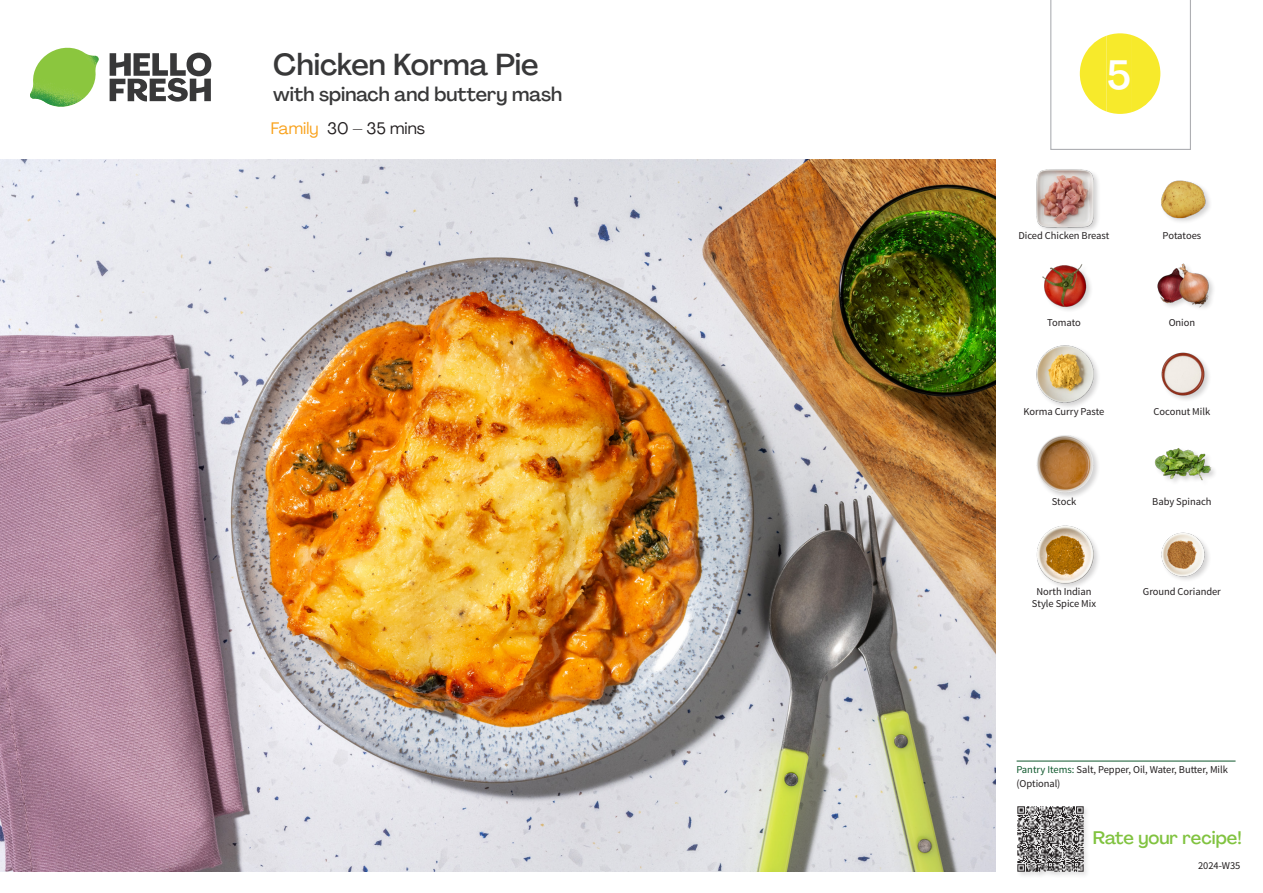
<style>
.page{position:relative;width:1263px;height:893px;background:#fff}
.page>*{position:absolute;margin:0;border:0;box-sizing:border-box;transform-origin:0 0}
._24_Recipe_Nr_Bag{font:500 40.5px "Agrandir";color:#fff}
._15_Titel_UK{font:500 30px "Agrandir";letter-spacing:-.005em;color:#383839}
._15_Titel_UK-2{font:500 19.5px "Agrandir";color:#383839}
.t1{font:500 18px "Agrandir";color:#81c340}
._02_Box_Type{font:16.5px "Agrandir";color:#231f20}
._18_FRONT_ingredients_UK{font:10.5px "Source Sans Pro";letter-spacing:-.005em;color:#231f20}
.t2{font:10.5px/13.5px "Source Sans Variable";letter-spacing:-.005em;color:#231f20}
.s1{color:#f9a21c}
.s2{font-family:"Source Sans Pro";color:#0e572c}
</style>
<div class="page">
<svg style="left:110px;top:53px;width:101px;height:49px"></svg>
<img style="left:30px;top:48px;width:69px;height:59px">
<img style="left:0;top:159px;width:995px;height:713px">
<hr style="left:1016px;top:761px;width:219px;height:1px;background:#0e572c">
<div style="left:1016px;top:805px;width:74px;height:74px;background:#f9f9f9"></div>
<img style="left:1017px;top:806px;width:69px;height:69px">
<img style="left:1161px;top:180px;width:49px;height:42px">
<div style="left:1035px;top:169px;width:66px;height:65px;background:#231f20;opacity:.2"></div>
<img style="left:1036px;top:170px;width:58px;height:57px">
<div style="left:1156px;top:263px;width:60px;height:50px;background:#231f20;opacity:.2"></div>
<img style="left:1156px;top:263px;width:56px;height:50px">
<img style="left:1042px;top:264px;width:49px;height:46px">
<img style="left:1161px;top:352px;width:48px;height:48px">
<div style="left:1035px;top:344px;width:66px;height:66px;background:#231f20;opacity:.2"></div>
<img style="left:1036px;top:345px;width:58px;height:58px">
<div style="left:1154px;top:447px;width:64px;height:40px;background:#231f20;opacity:.2"></div>
<img style="left:1154px;top:447px;width:58px;height:40px">
<div style="left:1035px;top:434px;width:66px;height:66px;background:#231f20;opacity:.2"></div>
<img style="left:1036px;top:435px;width:58px;height:58px">
<img style="left:1161px;top:532px;width:48px;height:48px">
<div style="left:1036px;top:525px;width:65px;height:65px;background:#231f20;opacity:.2"></div>
<img style="left:1036px;top:526px;width:58px;height:57px">
<svg style="left:1050px;top:0;width:141px;height:150px"></svg>
<p class="_15_Titel_UK" style="left:273px;top:46px;width:267px">Chicken Korma Pie</p>
<p class="_15_Titel_UK-2" style="left:273px;top:82px;width:290px">with spinach and buttery mash</p>
<p class="_02_Box_Type" style="left:271px;top:118px;width:156px"><span class="s1">Family</span> 30 – 35 mins</p>
<p class="_24_Recipe_Nr_Bag" style="left:1107px;top:50px;width:26px">5</p>
<p class="_18_FRONT_ingredients_UK" style="left:1018px;top:229px;width:92px">Diced Chicken Breast</p>
<p class="_18_FRONT_ingredients_UK" style="left:1162px;top:229px;width:40px">Potatoes</p>
<p class="_18_FRONT_ingredients_UK" style="left:1047px;top:316px;width:35px">Tomato</p>
<p class="_18_FRONT_ingredients_UK" style="left:1169px;top:316px;width:28px">Onion</p>
<p class="_18_FRONT_ingredients_UK" style="left:1023px;top:405px;width:82px">Korma Curry Paste</p>
<p class="_18_FRONT_ingredients_UK" style="left:1154px;top:405px;width:58px">Coconut Milk</p>
<p class="_18_FRONT_ingredients_UK" style="left:1052px;top:495px;width:26px">Stock</p>
<p class="_18_FRONT_ingredients_UK" style="left:1152px;top:495px;width:61px">Baby Spinach</p>
<p class="_18_FRONT_ingredients_UK" style="left:1036px;top:585px;width:56px">North Indian</p>
<p class="_18_FRONT_ingredients_UK" style="left:1143px;top:585px;width:79px">Ground Coriander</p>
<p class="_18_FRONT_ingredients_UK" style="left:1032px;top:597px;width:66px">Style Spice Mix</p>
<p class="t2" style="left:1016px;top:763px;width:213px"><span class="s2">Pantry Items:</span> Salt, Pepper, Oil, Water, Butter, Milk (Optional)</p>
<h3 class="t1" style="left:1093px;top:827px;width:150px">Rate your recipe!</h3>
<p class="t2" style="left:1198px;top:859px;width:44px">2024-W35</p>
</div>
